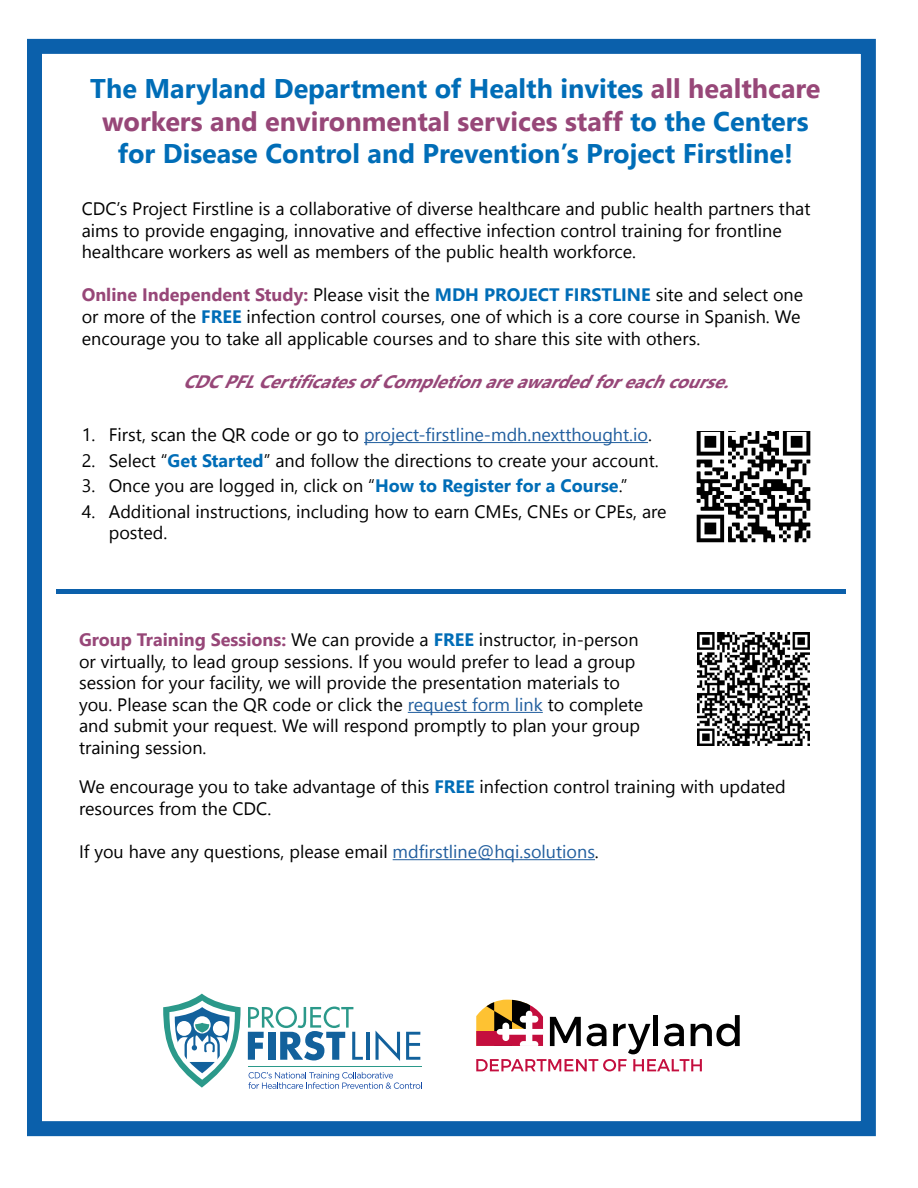
<style>
.page{position:relative;width:918px;height:1188px;background:#fff}
.page>*{position:absolute;margin:0;border:0;box-sizing:border-box;transform-origin:0 0}
.t1{font:700 27px/32.4px "Nirmala UI";color:#006db7;text-align:center}
.t2{font:18px/21.6px "Nirmala UI";color:#000}
.t3{font:18px "Nirmala UI";color:#215e9e}
.t4{font:italic 700 18px "Nirmala UI";color:#974778}
.s1{color:#974778}
.s2{font-weight:700;color:#974778}
.s3{font-weight:700;color:#006db7}
.s4{color:#000}
.s5{color:#215e9e}
</style>
<div class="page">
<div style="left:27px;top:39px;width:849px;height:1097px;border:15px solid #0b60ab"></div>
<hr style="left:364px;top:442px;width:284px;height:1px;background:#215e9e">
<img style="left:696px;top:431px;width:115px;height:112px">
<svg style="left:476px;top:1000px;width:264px;height:71px"></svg>
<hr style="left:408px;top:712px;width:135px;height:1px;background:#215e9e">
<hr style="left:57px;top:590px;width:789px;height:4px;background:#0b60ab">
<hr style="left:366px;top:1032px;width:3px;height:28px;background:#12619c">
<svg style="left:376px;top:1031px;width:24px;height:30px"></svg>
<svg style="left:406px;top:1032px;width:14px;height:28px"></svg>
<svg style="left:248px;top:1007px;width:115px;height:53px"></svg>
<svg style="left:248px;top:1072px;width:174px;height:17px"></svg>
<hr style="left:248px;top:1066px;width:173px;height:1px;background:#2b998a">
<svg style="left:163px;top:994px;width:78px;height:94px"></svg>
<img style="left:697px;top:633px;width:113px;height:112px">
<hr style="left:393px;top:859px;width:202px;height:1px;background:#215e9e">
<p class="t1" style="left:90px;top:71px;width:732px">The Maryland Department of Health invites <span class="s1">all healthcare workers and environmental services staff</span> to the Centers for Disease Control and Prevention’s Project Firstline!</p>
<p class="t2" style="left:82px;top:197px;width:730px">CDC’s Project Firstline is a collaborative of diverse healthcare and public health partners that aims to provide engaging, innovative and effective infection control training for frontline healthcare workers as well as members of the public health workforce.</p>
<p class="t2" style="left:82px;top:283px;width:723px"><span class="s2">Online Independent Study:</span> Please visit the <span class="s3">MDH PROJECT FIRSTLINE</span> site and select one or more of the <span class="s3">FREE</span> infection control courses, one of which is a core course in Spanish. We encourage you to take all applicable courses and to share this site with others.</p>
<p class="t4" style="left:183px;top:367px;width:560px">CDCPFLCertificatesofCompletionareawardedforeachcourse.</p>
<p class="t3" style="left:82px;top:420px;width:572px"><span class="s4">1. First, scan the QR code or go to</span> project-firstline-mdh.nextthought.io<span class="s4">.</span></p>
<p class="t2" style="left:82px;top:448px;width:579px">2. Select “<span class="s3">Get Started</span>” and follow the directions to create your account.</p>
<p class="t2" style="left:82px;top:474px;width:547px">3. Once you are logged in, click on “<span class="s3">How to Register for a Course</span>.”</p>
<p class="t2" style="left:109px;top:499px;width:559px;text-indent:-27px">4. Additional instructions, including how to earn CMEs, CNEs or CPEs, are posted.</p>
<p class="t2" style="left:79px;top:628px;width:566px"><span class="s2">Group Training Sessions:</span> We can provide a <span class="s3">FREE</span> instructor, in-person or virtually, to lead group sessions. If you would prefer to lead a group session for your facility, we will provide the presentation materials to you. Please scan the QR code or click the <span class="s5">request form link</span> to complete and submit your request. We will respond promptly to plan your group training session.</p>
<p class="t2" style="left:79px;top:775px;width:708px">We encourage you to take advantage of this <span class="s3">FREE</span> infection control training with updated resources from the CDC.</p>
<p class="t2" style="left:79px;top:840px;width:521px">If you have any questions, please email <span class="s5">mdfirstline@hqi.solutions</span>.</p>
</div>
